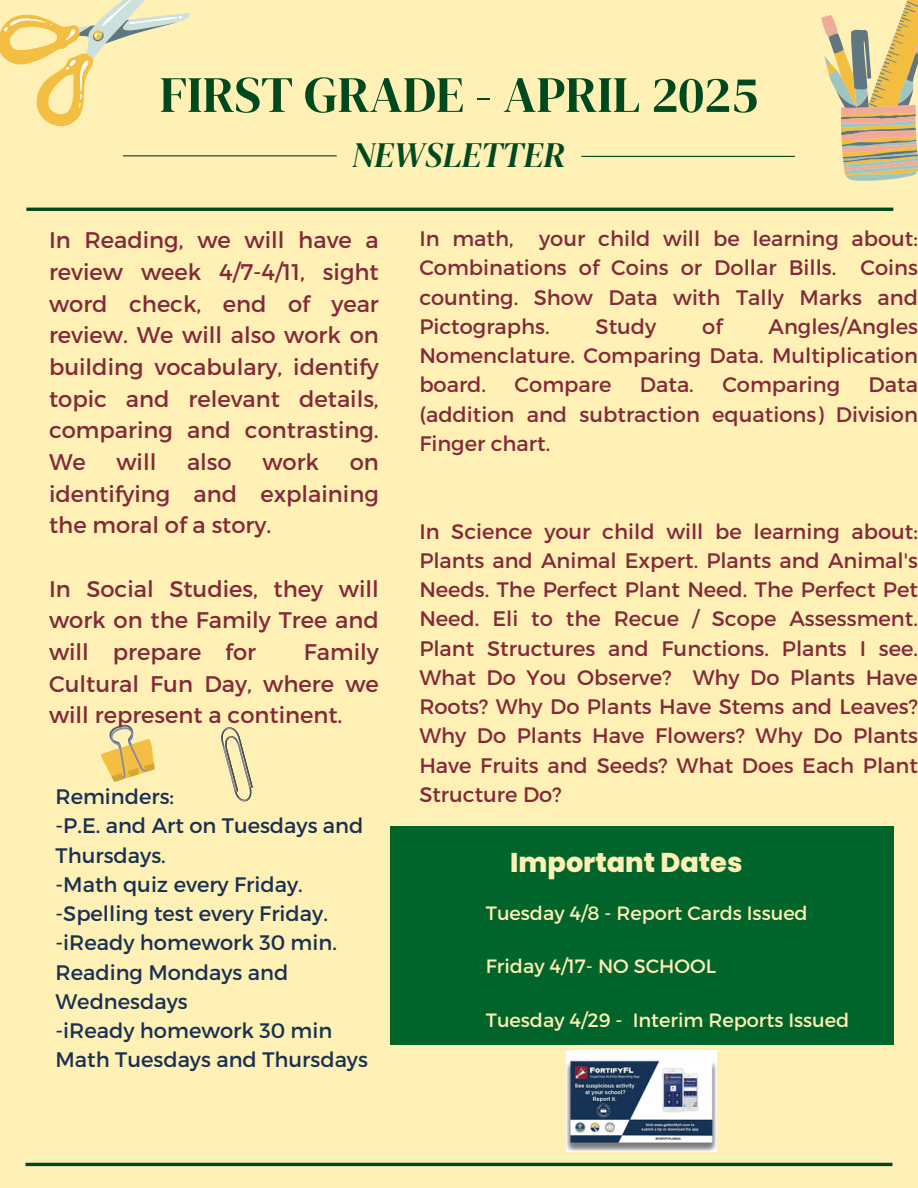
<style>
.page{position:relative;width:918px;height:1188px;background:#fff0b5}
.page>*{position:absolute;margin:0;border:0;box-sizing:border-box;transform-origin:0 0}
.t1{font:51px "DM Serif Display";color:#00491f}
.t2{font:italic 35.25px "DM Serif Display";color:#00491f}
.t3{font:800 27.15px "Poppins";color:#fff0b5}
.t4{font:22.65px/31.7px "Montserrat";color:#832a39;text-align:justify}
.t5{font:21px/29.2px "Montserrat";color:#832a39;text-align:justify}
.t6{font:21px/29.2px "Montserrat";color:#183154}
.t7{font:19.2px "Montserrat";color:#fff0b5}
</style>
<div class="page">
<hr style="left:123px;top:155px;width:214px;height:1px;background:#00491f">
<hr style="left:26px;top:208px;width:867px;height:3px;background:#00491f">
<hr style="left:26px;top:1163px;width:866px;height:3px;background:#00491f">
<hr style="left:581px;top:156px;width:214px;height:1px;background:#00491f">
<div style="left:390px;top:826px;width:504px;height:218px;background:#01642b"></div>
<svg style="left:0;top:0;width:190px;height:126px"></svg>
<img style="left:219px;top:726px;width:34px;height:76px">
<svg style="left:821px;top:0;width:97px;height:181px"></svg>
<svg style="left:101px;top:724px;width:54px;height:58px"></svg>
<img style="left:566px;top:1051px;width:151px;height:101px">
<p class="t1" style="left:160px;top:59px;width:600px">FIRST GRADE - APRIL 2025</p>
<p class="t2" style="left:352px;top:130px;width:215px">NEWSLETTER</p>
<h2 class="t4" style="left:49px;top:223px;width:331px">In Reading, we will have a review week 4/7-4/11, sight word check, end of year review. We will also work on building vocabulary, identify topic and relevant details, comparing and contrasting.<br>We</h2>
<h2 class="t4" style="left:116px;top:445px;width:41px">will</h2>
<h2 class="t4" style="left:187px;top:445px;width:46px">also</h2>
<h2 class="t4" style="left:262px;top:445px;width:58px">work</h2>
<h2 class="t4" style="left:49px;top:445px;width:331px;text-indent:301px">on identifying and explaining the moral of a story.</h2>
<p class="t4" style="left:49px;top:572px;width:331px">In Social Studies, they will work on the Family Tree and will prepare for</p>
<p class="t4" style="left:49px;top:635px;width:331px;text-indent:255px">Family Cultural Fun Day, where we will represent a continent.</p>
<p class="t6" style="left:56px;top:781px;width:314px">Reminders:<br>-P.E. and Art on Tuesdays and<br>Thursdays.<br>-Math quiz every Friday. -Spelling test every Friday. -iReady homework 30 min.<br>Reading Mondays and<br>Wednesdays<br>-iReady homework 30 min<br>Math Tuesdays and Thursdays</p>
<p class="t5" style="left:419px;top:223px;width:500px">In math, your child will be learning about:<br>Combinations of Coins or Dollar Bills. Coins counting. Show Data with Tally Marks and Pictographs.</p>
<p class="t5" style="left:419px;top:311px;width:500px;text-indent:349px">Angles/Angles Nomenclature. Comparing Data. Multiplication board.</p>
<p class="t5" style="left:596px;top:311px;width:62px">Study</p>
<p class="t5" style="left:702px;top:311px;width:22px">of</p>
<p class="t5" style="left:515px;top:369px;width:98px">Compare</p>
<p class="t5" style="left:640px;top:369px;width:55px">Data.</p>
<p class="t5" style="left:722px;top:369px;width:119px">Comparing</p>
<p class="t5" style="left:419px;top:369px;width:500px;text-indent:449px">Data (addition and subtraction equations) Division Finger chart.</p>
<p class="t5" style="left:419px;top:515px;width:500px">In Science your child will be learning about:<br>Plants and Animal Expert. Plants and Animal's Needs. The Perfect Plant Need. The Perfect Pet Need. Eli to the Recue / Scope Assessment.<br>Plant Structures and Functions. Plants I see.<br>What Do You Observe? Why Do Plants Have Roots? Why Do Plants Have Stems and Leaves?<br>Why Do Plants Have Flowers? Why Do Plants Have Fruits and Seeds? What Does Each Plant Structure Do?</p>
<h1 class="t3" style="left:510px;top:843px;width:234px">Important Dates</h1>
<h4 class="t7" style="left:486px;top:901px;width:323px">Tuesday 4/8 - Report Cards Issued</h4>
<h4 class="t7" style="left:486px;top:954px;width:232px">Friday 4/17- NO SCHOOL</h4>
<p class="t7" style="left:486px;top:1008px;width:365px">Tuesday 4/29 - Interim Reports Issued</p>
</div>
